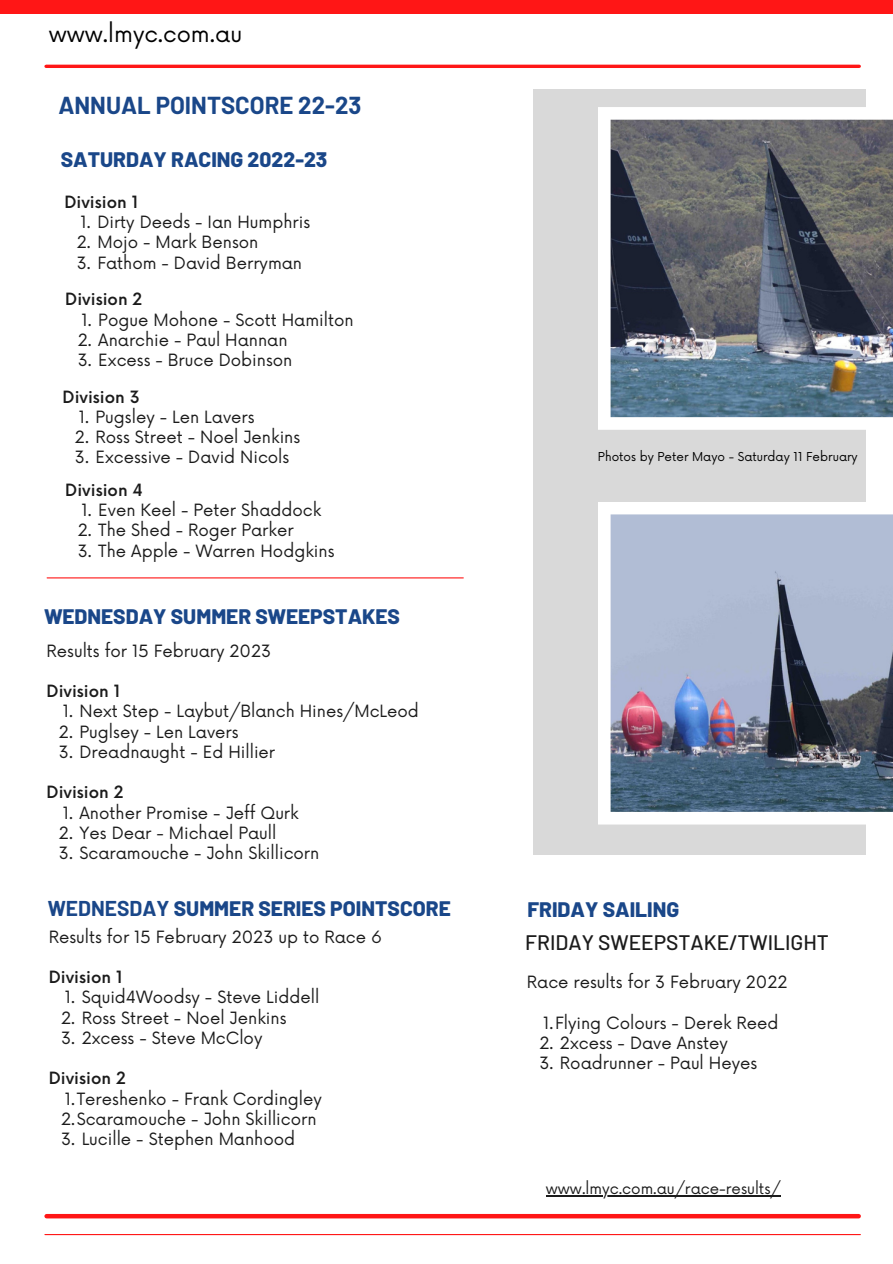
<style>
.page{position:relative;width:893px;height:1264px;background:#fff}
.page>*{position:absolute;margin:0;border:0;box-sizing:border-box;transform-origin:0 0}
.t1{font:700 24px "Barlow";color:#1a4789}
.t2{font:22.5px "Now";color:#000}
.t3{font:800 21px "Barlow";color:#1a4789}
.t4{font:500 21px "Barlow";color:#1b1b1b}
.t5{font:16.5px/20.2px "Now";color:#1b1b1b}
.t6{font:500 16.5px "Now";color:#1b1b1b}
.t7{font:15px "Now";color:#1b1b1b}
.t8{font:12px "Now";color:#000}
.s1{font-weight:700}
</style>
<div class="page">
<div style="left:0;top:0;width:892px;height:14px;background:#ff1616"></div>
<hr style="left:46px;top:65px;width:813px;height:3px;background:#ff1616">
<div style="left:47px;top:1213px;width:811px;height:5px;background:#ff1616"></div>
<hr style="left:45px;top:1233px;width:815px;height:2px;background:#ff1616">
<div style="left:533px;top:89px;width:332px;height:765px;background:#d9d9d9"></div>
<svg style="left:598px;top:107px;width:294px;height:323px;background:#6f767f"></svg>
<hr style="left:47px;top:577px;width:416px;height:1px;background:#ff1616">
<hr style="left:546px;top:1195px;width:234px;height:1px;background:#1b1b1b">
<svg style="left:598px;top:502px;width:294px;height:322px;background:#959fb4"></svg>
<h2 class="t2" style="left:49px;top:21px;width:195px">www.lmyc.com.au</h2>
<h1 class="t1" style="left:58px;top:90px;width:304px">ANNUAL POINTSCORE 22-23</h1>
<p class="t3" style="left:61px;top:146px;width:268px">SATURDAY RACING 2022-23</p>
<p class="t6" style="left:64px;top:193px;width:75px">Division 1</p>
<p class="t5" style="left:81px;top:213px;width:231px">1. Dirty Deeds - Ian Humphris</p>
<p class="t5" style="left:77px;top:233px;width:183px">2. Mojo - Mark Benson</p>
<p class="t5" style="left:77px;top:253px;width:227px">3. Fathom - David Berryman</p>
<p class="t6" style="left:65px;top:290px;width:79px">Division 2</p>
<p class="t5" style="left:81px;top:310px;width:274px">1. Pogue Mohone - Scott Hamilton</p>
<p class="t5" style="left:78px;top:330px;width:211px">2. Anarchie - Paul Hannan</p>
<p class="t5" style="left:78px;top:351px;width:216px">3. Excess - Bruce Dobinson</p>
<p class="t6" style="left:63px;top:387px;width:79px">Division 3</p>
<p class="t5" style="left:79px;top:407px;width:177px">1. Pugsley - Len Lavers</p>
<p class="t5" style="left:75px;top:428px;width:227px">2. Ross Street - Noel Jenkins</p>
<p class="t5" style="left:75px;top:448px;width:216px">3. Excessive - David Nicols</p>
<p class="t6" style="left:65px;top:481px;width:79px">Division 4</p>
<p class="t5" style="left:81px;top:501px;width:241px">1. Even Keel - Peter Shaddock</p>
<p class="t5" style="left:78px;top:521px;width:217px">2. The Shed - Roger Parker</p>
<p class="t5" style="left:78px;top:541px;width:258px">3. The Apple - Warren Hodgkins</p>
<p class="t3" style="left:44px;top:603px;width:357px">WEDNESDAY SUMMER SWEEPSTAKES</p>
<p class="t5" style="left:47px;top:641px;width:226px">Results for 15 February 2023</p>
<p class="t6" style="left:47px;top:682px;width:75px">Division 1</p>
<p class="t5" style="left:63px;top:702px;width:357px">1. Next Step - Laybut/Blanch Hines/McLeod</p>
<p class="t5" style="left:59px;top:722px;width:181px">2. Puglsey - Len Lavers</p>
<p class="t5" style="left:59px;top:742px;width:218px">3. Dreadnaught - Ed Hillier</p>
<p class="t6" style="left:47px;top:783px;width:79px">Division 2</p>
<p class="t5" style="left:63px;top:803px;width:237px">1. Another Promise - Jeff Qurk</p>
<p class="t5" style="left:59px;top:823px;width:219px">2. Yes Dear - Michael Paull</p>
<p class="t5" style="left:59px;top:843px;width:262px">3. Scaramouche - John Skillicorn</p>
<p class="t8" style="left:598px;top:449px;width:261px">Photos by Peter Mayo - Saturday 11 February</p>
<p class="t3" style="left:48px;top:895px;width:404px"><span class="s1">WEDNESDAY</span> SUMMER SERIES POINTSCORE</p>
<p class="t3" style="left:527px;top:896px;width:153px">FRIDAY SAILING</p>
<p class="t4" style="left:525px;top:928px;width:305px">FRIDAY SWEEPSTAKE/TWILIGHT</p>
<p class="t5" style="left:49px;top:927px;width:335px">Results for 15 February 2023 up to Race 6</p>
<p class="t6" style="left:49px;top:968px;width:75px">Division 1</p>
<p class="t5" style="left:527px;top:972px;width:262px">Race results for 3 February 2022</p>
<p class="t5" style="left:65px;top:988px;width:256px">1. Squid4Woodsy - Steve Liddell</p>
<p class="t5" style="left:61px;top:1008px;width:227px">2. Ross Street - Noel Jenkins</p>
<p class="t5" style="left:61px;top:1028px;width:203px">3. 2xcess - Steve McCloy</p>
<p class="t5" style="left:543px;top:1013px;width:237px">1.Flying Colours - Derek Reed</p>
<p class="t5" style="left:539px;top:1033px;width:190px">2. 2xcess - Dave Anstey</p>
<p class="t5" style="left:539px;top:1053px;width:219px">3. Roadrunner - Paul Heyes</p>
<p class="t6" style="left:49px;top:1069px;width:79px">Division 2</p>
<p class="t5" style="left:61px;top:1089px;width:262px">1.Tereshenko - Frank Cordingley<br>2.Scaramouche - John Skillicorn</p>
<p class="t5" style="left:61px;top:1129px;width:236px">3. Lucille - Stephen Manhood</p>
<p class="t7" style="left:546px;top:1180px;width:236px">www.lmyc.com.au/race-results/</p>
</div>
